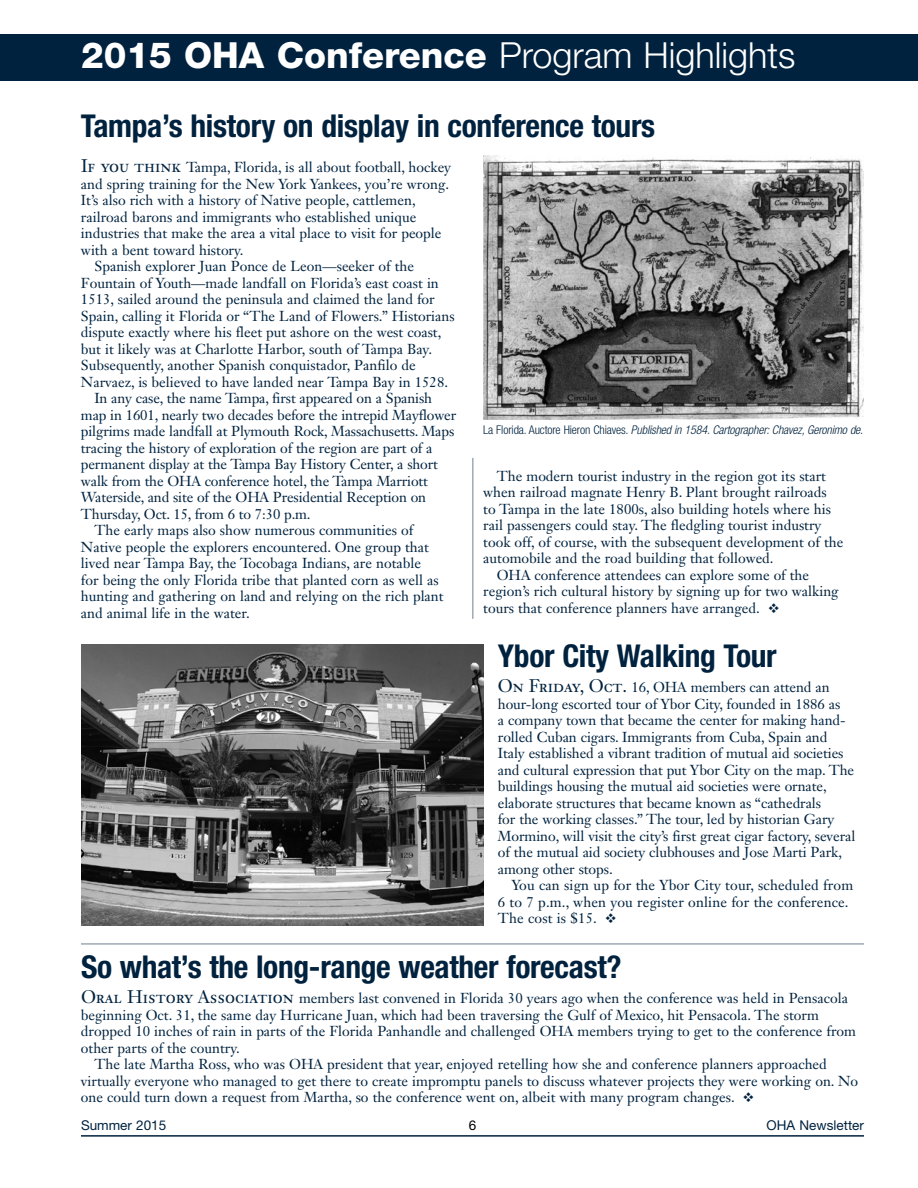
<style>
.page{position:relative;width:918px;height:1188px;background:#fff}
.page>*{position:absolute;margin:0;border:0;box-sizing:border-box;transform-origin:0 0}
.t1{font:800 36px "Helvetica Neue LT Std";color:#fff}
.t2{font:700 condensed 31.5px "Helvetica Neue LT Std";letter-spacing:-.01em;color:#00223e}
.t3{font:14.25px/16.5px "Janson Text LT Std";color:#00223e}
.t4{font:13.5px "Helvetica Neue LT Std";color:#00223e}
.t5{font:13.5px "Helvetica Neue LT Std";color:#000}
.t6{font:italic 300 condensed 12px "Helvetica Neue LT Std";letter-spacing:-.01em;color:#00223e}
.s1{font-weight:300}
.s2{font-size:18px}
.s3{font-style:normal}
</style>
<div class="page">
<hr style="left:81px;top:1135px;width:783px;height:2px;background:#00223e">
<div style="left:0;top:35px;width:918px;height:46px;background:#00223e"></div>
<img style="left:483px;top:156px;width:381px;height:263px">
<img style="left:81px;top:645px;width:402px;height:281px">
<hr style="left:472px;top:458px;width:1px;height:161px;background:#6f7e8e">
<hr style="left:81px;top:944px;width:783px;height:1px;background:#6f7e8e">
<h1 class="t1" style="left:81px;top:34px;width:716px">2015 OHA Conference <span class="s1">Program Highlights</span></h1>
<h2 class="t2" style="left:81px;top:107px;width:576px">Tampa’s history on display in conference tours</h2>
<p class="t3" style="left:81px;top:159px;width:372px"><span class="s2">If you think</span> Tampa, Florida, is all about football, hockey</p>
<p class="t3" style="left:81px;top:176px;width:370px">and spring training for the New York Yankees, you’re wrong.</p>
<p class="t3" style="left:81px;top:192px;width:336px">It’s also rich with a history of Native people, cattlemen,</p>
<p class="t3" style="left:81px;top:209px;width:337px">railroad barons and immigrants who established unique</p>
<p class="t3" style="left:81px;top:225px;width:362px">industries that make the area a vital place to visit for people</p>
<p class="t3" style="left:81px;top:242px;width:164px">with a bent toward history.</p>
<p class="t3" style="left:94px;top:258px;width:321px">Spanish explorer Juan Ponce de Leon—seeker of the</p>
<p class="t3" style="left:81px;top:275px;width:359px">Fountain of Youth—made landfall on Florida’s east coast in</p>
<p class="t3" style="left:81px;top:291px;width:355px">1513, sailed around the peninsula and claimed the land for</p>
<p class="t3" style="left:81px;top:308px;width:375px">Spain, calling it Florida or “The Land of Flowers.” Historians</p>
<p class="t3" style="left:81px;top:324px;width:362px">dispute exactly where his fleet put ashore on the west coast,</p>
<p class="t3" style="left:81px;top:341px;width:353px">but it likely was at Charlotte Harbor, south of Tampa Bay.</p>
<p class="t3" style="left:81px;top:357px;width:336px">Subsequently, another Spanish conquistador, Panfilo de</p>
<p class="t3" style="left:81px;top:374px;width:369px">Narvaez, is believed to have landed near Tampa Bay in 1528.</p>
<p class="t3" style="left:94px;top:390px;width:339px">In any case, the name Tampa, first appeared on a Spanish</p>
<p class="t3" style="left:81px;top:407px;width:377px">map in 1601, nearly two decades before the intrepid Mayflower</p>
<p class="t3" style="left:81px;top:423px;width:375px">pilgrims made landfall at Plymouth Rock, Massachusetts. Maps</p>
<p class="t3" style="left:81px;top:440px;width:353px">tracing the history of exploration of the region are part of a</p>
<p class="t3" style="left:81px;top:456px;width:359px">permanent display at the Tampa Bay History Center, a short</p>
<p class="t3" style="left:81px;top:473px;width:349px">walk from the OHA conference hotel, the Tampa Marriott</p>
<p class="t3" style="left:81px;top:489px;width:347px">Waterside, and site of the OHA Presidential Reception on</p>
<p class="t3" style="left:81px;top:506px;width:231px">Thursday, Oct. 15, from 6 to 7:30 p.m.</p>
<p class="t3" style="left:94px;top:522px;width:321px">The early maps also show numerous communities of</p>
<p class="t3" style="left:81px;top:539px;width:350px">Native people the explorers encountered. One group that</p>
<p class="t3" style="left:81px;top:555px;width:341px">lived near Tampa Bay, the Tocobaga Indians, are notable</p>
<p class="t3" style="left:81px;top:572px;width:359px">for being the only Florida tribe that planted corn as well as</p>
<p class="t3" style="left:81px;top:588px;width:364px">hunting and gathering on land and relying on the rich plant</p>
<p class="t3" style="left:81px;top:605px;width:170px">and animal life in the water.</p>
<p class="t6" style="left:483px;top:423px;width:381px"><span class="s3">La Florida. Auctore Hieron Chiaves</span>. Published in 1584. Cartographer: Chavez, Geronimo de.</p>
<p class="t3" style="left:497px;top:467px;width:331px">The modern tourist industry in the region got its start</p>
<p class="t3" style="left:483px;top:484px;width:345px">when railroad magnate Henry B. Plant brought railroads</p>
<p class="t3" style="left:483px;top:500px;width:349px">to Tampa in the late 1800s, also building hotels where his</p>
<p class="t3" style="left:483px;top:517px;width:340px">rail passengers could stay. The fledgling tourist industry</p>
<p class="t3" style="left:483px;top:533px;width:362px">took off, of course, with the subsequent development of the</p>
<p class="t3" style="left:483px;top:550px;width:292px">automobile and the road building that followed.</p>
<p class="t3" style="left:497px;top:566px;width:314px">OHA conference attendees can explore some of the</p>
<p class="t3" style="left:483px;top:583px;width:357px">region’s rich cultural history by signing up for two walking</p>
<p class="t3" style="left:483px;top:599px;width:298px">tours that conference planners have arranged. ❖</p>
<h2 class="t2" style="left:498px;top:637px;width:280px">Ybor City Walking Tour</h2>
<p class="t3" style="left:498px;top:679px;width:359px"><span class="s2">On Friday, Oct.</span> 16, OHA members can attend an hour-long escorted tour of Ybor City, founded in 1886 as<br>a company town that became the center for making hand&shy;rolled Cuban cigars. Immigrants from Cuba, Spain and Italy established a vibrant tradition of mutual aid societies and cultural expression that put Ybor City on the map. The buildings housing the mutual aid societies were ornate, elaborate structures that became known as “cathedrals<br>for the working classes.” The tour, led by historian Gary Mormino, will visit the city’s first great cigar factory, several of the mutual aid society clubhouses and Jose Marti Park, among other stops.</p>
<p class="t3" style="left:498px;top:877px;width:357px;text-indent:13px">You can sign up for the Ybor City tour, scheduled from<br>6 to 7 p.m., when you register online for the conference.<br>The cost is $15. ❖</p>
<h2 class="t2" style="left:81px;top:948px;width:542px">So what’s the long-range weather forecast?</h2>
<p class="t3" style="left:81px;top:990px;width:769px"><span class="s2">Oral History Association</span> members last convened in Florida 30 years ago when the conference was held in Pensacola</p>
<p class="t3" style="left:81px;top:1006px;width:739px">beginning Oct. 31, the same day Hurricane Juan, which had been traversing the Gulf of Mexico, hit Pensacola. The storm</p>
<p class="t3" style="left:81px;top:1023px;width:777px">dropped 10 inches of rain in parts of the Florida Panhandle and challenged OHA members trying to get to the conference from</p>
<p class="t3" style="left:81px;top:1039px;width:160px">other parts of the country.</p>
<p class="t3" style="left:94px;top:1056px;width:734px">The late Martha Ross, who was OHA president that year, enjoyed retelling how she and conference planners approached</p>
<p class="t3" style="left:81px;top:1072px;width:779px">virtually everyone who managed to get there to create impromptu panels to discuss whatever projects they were working on. No</p>
<p class="t3" style="left:81px;top:1089px;width:675px">one could turn down a request from Martha, so the conference went on, albeit with many program changes. ❖</p>
<p class="t4" style="left:81px;top:1117px;width:87px">Summer 2015</p>
<p class="t5" style="left:469px;top:1117px;width:9px">6</p>
<p class="t4" style="left:767px;top:1117px;width:99px">OHA Newsletter</p>
</div>
